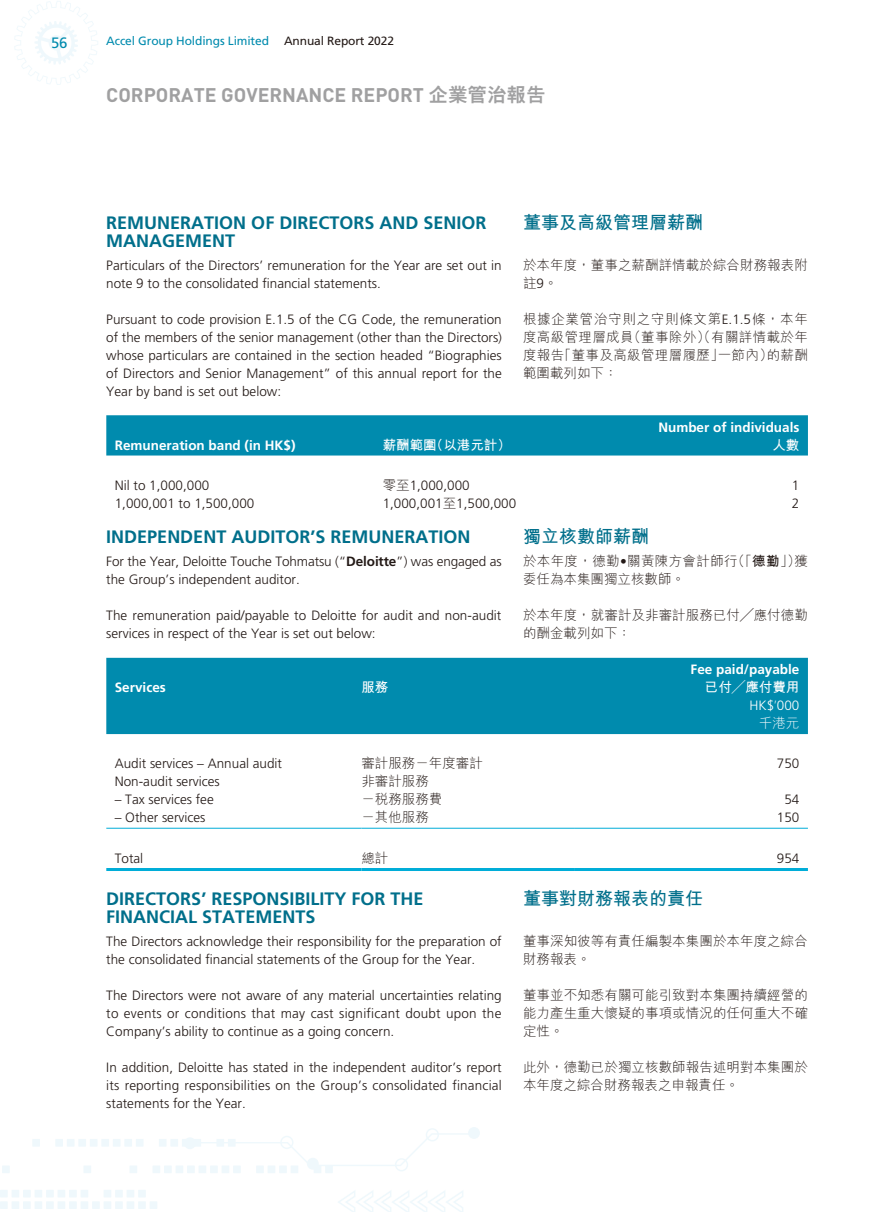
<style>
.page{position:relative;width:893px;height:1212px;background:#fff}
.page>*{position:absolute;margin:0;border:0;box-sizing:border-box;transform-origin:0 0}
.t1{font:700 19.5px "DIN";color:#a0a0a1}
.t2{font:700 18px/18px "Frutiger LT Std";color:#006f8b}
.t3{font:700 18px "M Hei HK";color:#006f8b}
.t4{font:15px "Frutiger LT Std";color:#008bae}
.t5{font:300 13.5px/18px "Frutiger LT Std";color:#231916}
.t6{font:300 13.5px/18px "M Hei HK";letter-spacing:.005em;color:#231916}
.t7{font:700 13.5px "Frutiger LT Std";color:#fff}
.t8{font:300 13.5px/18px "M Hei HK";letter-spacing:.025em;color:#231916}
.t9{font:700 13.5px "M Hei HK";color:#fff}
.t10{font:300 13.5px "Frutiger LT Std";color:#fff}
.t11{font:300 13.5px "M Hei HK";color:#fff}
.t12{font:12px "Frutiger LT Std";letter-spacing:-.01em;color:#008bae}
.s1{color:#231916}
.s2{font-family:"M Hei HK";font-weight:800}
.s3{font-family:"Frutiger LT Std"}
.s4{font-family:"M Hei HK"}
.s5{font-weight:700}
</style>
<div class="page">
<div style="left:0;top:1190px;width:8px;height:7px;background:#eff8fc"></div>
<div style="left:0;top:1201px;width:8px;height:8px;background:#eff8fc"></div>
<div style="left:12px;top:1190px;width:7px;height:7px;background:#eff8fc"></div>
<div style="left:12px;top:1201px;width:7px;height:8px;background:#eff8fc"></div>
<div style="left:23px;top:1190px;width:8px;height:7px;background:#eff8fc"></div>
<div style="left:23px;top:1201px;width:8px;height:8px;background:#eff8fc"></div>
<div style="left:35px;top:1190px;width:7px;height:7px;background:#eff8fc"></div>
<div style="left:35px;top:1201px;width:7px;height:8px;background:#eff8fc"></div>
<div style="left:46px;top:1190px;width:8px;height:7px;background:#eff8fc"></div>
<div style="left:46px;top:1201px;width:8px;height:8px;background:#eff8fc"></div>
<div style="left:58px;top:1190px;width:7px;height:7px;background:#eff8fc"></div>
<div style="left:58px;top:1201px;width:7px;height:8px;background:#eff8fc"></div>
<div style="left:69px;top:1190px;width:8px;height:7px;background:#eff8fc"></div>
<div style="left:69px;top:1201px;width:8px;height:8px;background:#eff8fc"></div>
<div style="left:81px;top:1190px;width:7px;height:7px;background:#eff8fc"></div>
<div style="left:81px;top:1201px;width:7px;height:8px;background:#eff8fc"></div>
<div style="left:92px;top:1201px;width:8px;height:8px;background:#eff8fc"></div>
<div style="left:104px;top:1190px;width:7px;height:7px;background:#eff8fc"></div>
<div style="left:104px;top:1201px;width:7px;height:8px;background:#eff8fc"></div>
<div style="left:115px;top:1190px;width:8px;height:7px;background:#eff8fc"></div>
<div style="left:115px;top:1201px;width:8px;height:8px;background:#eff8fc"></div>
<div style="left:127px;top:1190px;width:7px;height:7px;background:#eff8fc"></div>
<div style="left:127px;top:1201px;width:7px;height:8px;background:#eff8fc"></div>
<div style="left:138px;top:1190px;width:8px;height:7px;background:#eff8fc"></div>
<div style="left:138px;top:1201px;width:8px;height:8px;background:#eff8fc"></div>
<div style="left:150px;top:1201px;width:7px;height:8px;background:#eff8fc"></div>
<div style="left:2px;top:1165px;width:8px;height:8px;background:#eff8fc"></div>
<div style="left:83px;top:1165px;width:8px;height:8px;background:#eff8fc"></div>
<div style="left:130px;top:1165px;width:7px;height:8px;background:#eff8fc"></div>
<div style="left:153px;top:1165px;width:7px;height:8px;background:#eff8fc"></div>
<div style="left:164px;top:1165px;width:8px;height:8px;background:#eff8fc"></div>
<div style="left:176px;top:1165px;width:7px;height:8px;background:#eff8fc"></div>
<div style="left:187px;top:1165px;width:8px;height:8px;background:#eff8fc"></div>
<div style="left:199px;top:1165px;width:7px;height:8px;background:#eff8fc"></div>
<div style="left:210px;top:1165px;width:8px;height:8px;background:#eff8fc"></div>
<div style="left:222px;top:1165px;width:7px;height:8px;background:#eff8fc"></div>
<div style="left:233px;top:1165px;width:8px;height:8px;background:#eff8fc"></div>
<div style="left:256px;top:1165px;width:8px;height:8px;background:#eff8fc"></div>
<div style="left:268px;top:1165px;width:7px;height:8px;background:#eff8fc"></div>
<div style="left:279px;top:1165px;width:8px;height:8px;background:#eff8fc"></div>
<div style="left:291px;top:1165px;width:7px;height:8px;background:#eff8fc"></div>
<div style="left:314px;top:1165px;width:7px;height:8px;background:#eff8fc"></div>
<div style="left:325px;top:1165px;width:8px;height:8px;background:#eff8fc"></div>
<div style="left:32px;top:1139px;width:8px;height:7px;background:#eff8fc"></div>
<div style="left:55px;top:1139px;width:8px;height:7px;background:#eff8fc"></div>
<div style="left:67px;top:1139px;width:7px;height:7px;background:#eff8fc"></div>
<div style="left:78px;top:1139px;width:8px;height:7px;background:#eff8fc"></div>
<div style="left:90px;top:1139px;width:8px;height:7px;background:#eff8fc"></div>
<div style="left:101px;top:1139px;width:8px;height:7px;background:#eff8fc"></div>
<div style="left:113px;top:1139px;width:8px;height:7px;background:#eff8fc"></div>
<div style="left:124px;top:1139px;width:8px;height:7px;background:#eff8fc"></div>
<div style="left:136px;top:1139px;width:8px;height:7px;background:#eff8fc"></div>
<div style="left:159px;top:1139px;width:8px;height:7px;background:#eff8fc"></div>
<div style="left:170px;top:1139px;width:8px;height:7px;background:#eff8fc"></div>
<div style="left:182px;top:1139px;width:8px;height:7px;background:#eff8fc"></div>
<div style="left:184px;top:1137px;width:12px;height:12px;background:#eff8fc;border-radius:50%"></div>
<div style="left:468px;top:1127px;width:12px;height:12px;background:#eff8fc;border-radius:50%"></div>
<svg style="left:194px;top:1128px;width:274px;height:43px"></svg>
<svg style="left:338px;top:1191px;width:125px;height:21px"></svg>
<svg style="left:14px;top:1px;width:84px;height:84px"></svg>
<div style="left:106px;top:415px;width:702px;height:40px;background:#008bae"></div>
<div style="left:106px;top:658px;width:702px;height:76px;background:#008bae"></div>
<hr style="left:106px;top:828px;width:255px;height:1px;background:#00add8">
<hr style="left:361px;top:828px;width:213px;height:1px;background:#00add8">
<hr style="left:574px;top:828px;width:234px;height:1px;background:#00add8">
<hr style="left:106px;top:868px;width:255px;height:3px;background:#00add8">
<hr style="left:361px;top:868px;width:213px;height:3px;background:#00add8">
<hr style="left:574px;top:868px;width:234px;height:3px;background:#00add8">
<p class="t4" style="left:51px;top:34px;width:18px">56</p>
<p class="t12" style="left:106px;top:34px;width:289px">Accel Group Holdings Limited <span class="s1">Annual Report 2022</span></p>
<h1 class="t1" style="left:106px;top:83px;width:441px">CORPORATE GOVERNANCE REPORT <span class="s2">企業管治報告</span></h1>
<h2 class="t2" style="left:106px;top:214px;width:382px">REMUNERATION OF DIRECTORS AND SENIOR<br>MANAGEMENT</h2>
<p class="t5" style="left:106px;top:256px;width:397px">Particulars of the Directors’ remuneration for the Year are set out in note 9 to the consolidated financial statements.</p>
<p class="t5" style="left:106px;top:310px;width:397px;text-align:justify">Pursuant to code provision E.1.5 of the CG Code, the remuneration of the members of the senior management (other than the Directors) whose particulars are contained in the section headed “Biographies of Directors and Senior Management” of this annual report for the Year by band is set out below:</p>
<p class="t7" style="left:115px;top:437px;width:182px">Remuneration band (in HK$)</p>
<p class="t9" style="left:383px;top:435px;width:130px">薪酬範圍（以港元計）</p>
<h2 class="t3" style="left:523px;top:209px;width:181px">董事及高級管理層薪酬</h2>
<p class="t6" style="left:523px;top:255px;width:286px">於本年度，董事之薪酬詳情載於綜合財務報表附註<span class="s3">9</span>。</p>
<p class="t6" style="left:523px;top:309px;width:286px;text-align:justify">根據企業管治守則之守則條文第<span class="s3">E.1.5</span>條，本年度高級管理層成員（董事除外）（有關詳情載於年度報告「董事及高級管理層履歷」一節內）的薪酬範圍載列如下：</p>
<p class="t7" style="left:658px;top:419px;width:143px">Number of individuals</p>
<p class="t9" style="left:772px;top:435px;width:28px">人數</p>
<p class="t5" style="left:115px;top:476px;width:96px">Nil to 1,000,000</p>
<p class="t5" style="left:383px;top:476px;width:89px"><span class="s4">零至</span>1,000,000</p>
<p class="t5" style="left:792px;top:476px;width:9px">1</p>
<p class="t5" style="left:115px;top:494px;width:141px">1,000,001 to 1,500,000</p>
<p class="t5" style="left:383px;top:494px;width:135px">1,000,001<span class="s4">至</span>1,500,000</p>
<p class="t5" style="left:792px;top:494px;width:9px">2</p>
<h2 class="t2" style="left:106px;top:528px;width:366px">INDEPENDENT AUDITOR’S REMUNERATION</h2>
<p class="t5" style="left:106px;top:553px;width:397px">For the Year, Deloitte Touche Tohmatsu (“<span class="s5">Deloitte</span>”) was engaged as the Group’s independent auditor.</p>
<p class="t5" style="left:106px;top:607px;width:397px">The remuneration paid/payable to Deloitte for audit and non-audit services in respect of the Year is set out below:</p>
<h2 class="t3" style="left:523px;top:524px;width:127px">獨立核數師薪酬</h2>
<p class="t8" style="left:523px;top:552px;width:286px">於本年度，德勤<span class="s3">•</span>關黃陳方會計師行（「<span class="s5">德勤</span>」）獲委任為本集團獨立核數師。</p>
<p class="t6" style="left:523px;top:606px;width:286px">於本年度，就審計及非審計服務已付╱應付德勤的酬金載列如下：</p>
<p class="t7" style="left:115px;top:679px;width:53px">Services</p>
<p class="t9" style="left:361px;top:677px;width:28px">服務</p>
<p class="t7" style="left:691px;top:661px;width:110px">Fee paid/payable</p>
<p class="t9" style="left:705px;top:677px;width:96px">已付╱應付費用</p>
<p class="t10" style="left:749px;top:698px;width:51px">HK$’000</p>
<p class="t11" style="left:759px;top:716px;width:42px">千港元</p>
<p class="t5" style="left:115px;top:755px;width:169px">Audit services – Annual audit</p>
<p class="t6" style="left:361px;top:754px;width:123px">審計服務－年度審計</p>
<p class="t5" style="left:777px;top:755px;width:24px">750</p>
<p class="t5" style="left:115px;top:773px;width:107px">Non-audit services</p>
<p class="t6" style="left:361px;top:772px;width:69px">非審計服務</p>
<p class="t5" style="left:115px;top:791px;width:100px">– Tax services fee</p>
<p class="t6" style="left:361px;top:790px;width:82px">－稅務服務費</p>
<p class="t5" style="left:784px;top:791px;width:17px">54</p>
<p class="t5" style="left:115px;top:809px;width:92px">– Other services</p>
<p class="t6" style="left:361px;top:808px;width:69px">－其他服務</p>
<p class="t5" style="left:777px;top:809px;width:24px">150</p>
<p class="t5" style="left:115px;top:849px;width:30px">Total</p>
<p class="t6" style="left:361px;top:849px;width:28px">總計</p>
<p class="t5" style="left:777px;top:849px;width:24px">954</p>
<h2 class="t2" style="left:106px;top:889px;width:319px">DIRECTORS’ RESPONSIBILITY FOR THE<br>FINANCIAL STATEMENTS</h2>
<p class="t5" style="left:106px;top:932px;width:397px">The Directors acknowledge their responsibility for the preparation of the consolidated financial statements of the Group for the Year.</p>
<p class="t5" style="left:106px;top:986px;width:397px;text-align:justify">The Directors were not aware of any material uncertainties relating to events or conditions that may cast significant doubt upon the Company’s ability to continue as a going concern.</p>
<p class="t5" style="left:106px;top:1058px;width:397px;text-align:justify">In addition, Deloitte has stated in the independent auditor’s report its reporting responsibilities on the Group’s consolidated financial statements for the Year.</p>
<h2 class="t3" style="left:523px;top:885px;width:181px">董事對財務報表的責任</h2>
<p class="t6" style="left:523px;top:932px;width:286px">董事深知彼等有責任編製本集團於本年度之綜合財務報表。</p>
<p class="t6" style="left:523px;top:986px;width:286px;text-align:justify">董事並不知悉有關可能引致對本集團持續經營的能力產生重大懷疑的事項或情況的任何重大不確定性。</p>
<p class="t6" style="left:523px;top:1058px;width:286px">此外，德勤已於獨立核數師報告述明對本集團於本年度之綜合財務報表之申報責任。</p>
</div>
